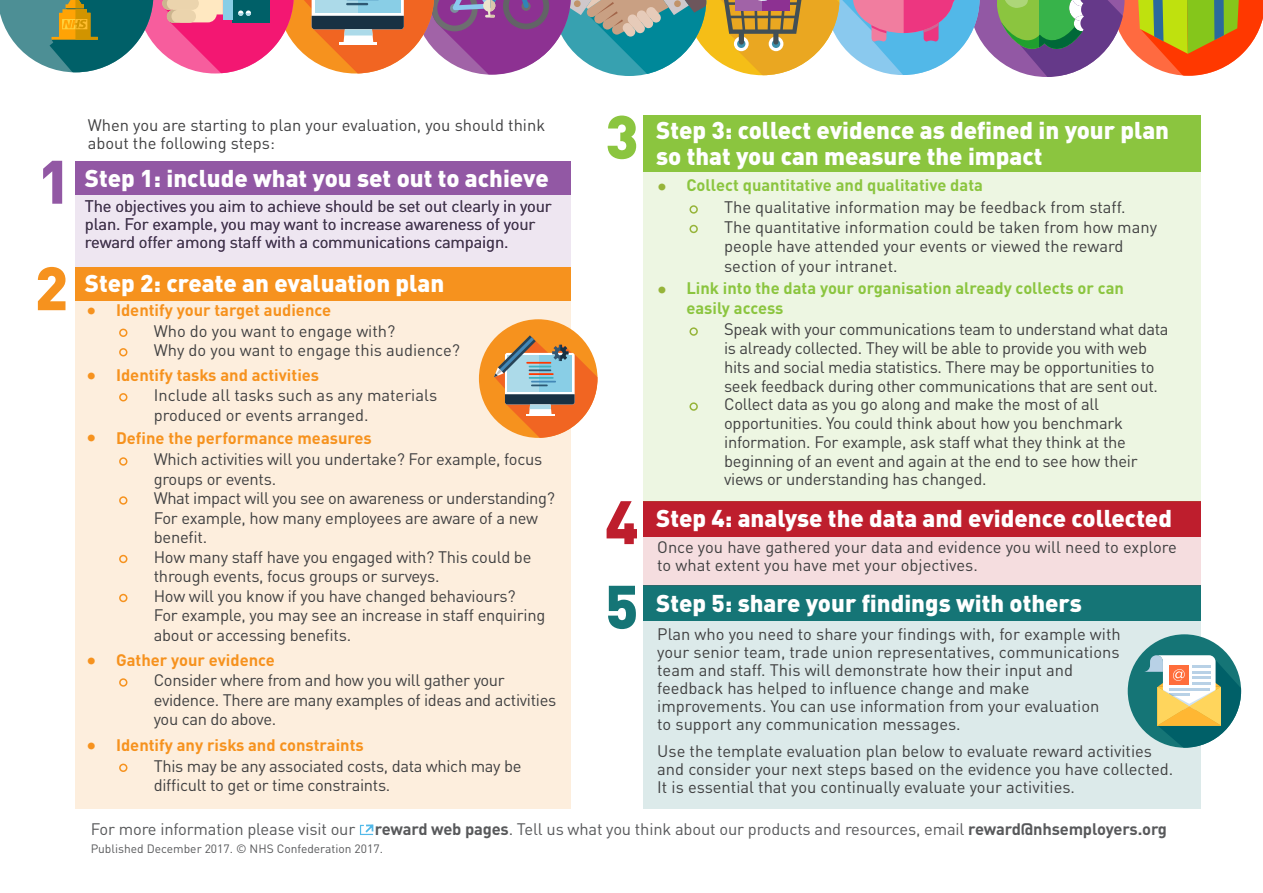
<style>
.page{position:relative;width:1263px;height:893px;background:#fff}
.page>*{position:absolute;margin:0;border:0;box-sizing:border-box;transform-origin:0 0}
.t1{font:900 60.3px "DINOT";color:#157576}
.t2{font:900 60.3px "DINOT";color:#be1e2d}
.t3{font:900 60.3px "DINOT";color:#9258a4}
.t4{font:900 60.3px "DINOT";color:#f6921e}
.t5{font:900 60.3px "DINOT";color:#8bc53f}
.t6{font:900 24px/25.5px "DINOT";color:#fff}
.t7{font:21px "DINOT";color:#96b439}
.t8{font:16.5px/19.5px "DINOT";letter-spacing:-.015em;color:#404041}
.t9{font:16.5px "DINOT";letter-spacing:-.01em;color:#58595b}
.t10{font:700 16.5px/19.5px "DINOT";color:#8bc53f}
.t11{font:700 16.5px "DINOT";color:#f6921e}
.t12{font:12px "DINOT";color:#58595b}
.s1{font-size:21px;color:#f6921e}
.s2{font-weight:700;color:#f6921e}
.s3{font-weight:400;font-size:21px}
.s4{font-size:21px;color:#96b439}
.s5{font-weight:700;color:#8bc53f}
.s6{font-weight:700}
</style>
<div class="page">
<div style="left:643px;top:619px;width:558px;height:189px;background:#dceaea"></div>
<div style="left:643px;top:586px;width:558px;height:35px;background:#157576"></div>
<div style="left:643px;top:534px;width:558px;height:51px;background:#f5dddf"></div>
<div style="left:643px;top:501px;width:558px;height:36px;background:#be1e2d"></div>
<div style="left:643px;top:171px;width:558px;height:330px;background:#edf6e2"></div>
<div style="left:643px;top:116px;width:558px;height:56px;background:#8bc53f"></div>
<div style="left:76px;top:194px;width:495px;height:79px;background:#eee6f1"></div>
<div style="left:76px;top:301px;width:495px;height:507px;background:#fdeedd"></div>
<div style="left:76px;top:267px;width:495px;height:34px;background:#f6921e"></div>
<div style="left:76px;top:161px;width:495px;height:33px;background:#9258a4"></div>
<div style="left:119px;top:457px;width:8px;height:9px;border:2px solid #f6921e;border-radius:50%"></div>
<div style="left:119px;top:496px;width:8px;height:9px;border:2px solid #f6921e;border-radius:50%"></div>
<div style="left:119px;top:555px;width:8px;height:8px;border:2px solid #f6921e;border-radius:50%"></div>
<div style="left:119px;top:594px;width:8px;height:8px;border:2px solid #f6921e;border-radius:50%"></div>
<div style="left:119px;top:329px;width:8px;height:8px;border:2px solid #f6921e;border-radius:50%"></div>
<div style="left:119px;top:348px;width:8px;height:8px;border:2px solid #f6921e;border-radius:50%"></div>
<div style="left:119px;top:393px;width:8px;height:8px;border:2px solid #f6921e;border-radius:50%"></div>
<div style="left:119px;top:678px;width:8px;height:9px;border:2px solid #f6921e;border-radius:50%"></div>
<div style="left:119px;top:764px;width:8px;height:8px;border:2px solid #f6921e;border-radius:50%"></div>
<div style="left:479px;top:319px;width:118px;height:119px;background:#f6921e;border-radius:50%"></div>
<svg style="left:494px;top:335px;width:103px;height:103px"></svg>
<div style="left:689px;top:205px;width:9px;height:9px;border:2px solid #96b439;border-radius:50%"></div>
<div style="left:689px;top:225px;width:9px;height:8px;border:2px solid #96b439;border-radius:50%"></div>
<div style="left:689px;top:327px;width:9px;height:9px;border:2px solid #96b439;border-radius:50%"></div>
<div style="left:689px;top:402px;width:9px;height:9px;border:2px solid #96b439;border-radius:50%"></div>
<div style="left:1128px;top:634px;width:113px;height:114px;background:#157576;border-radius:50%"></div>
<svg style="left:1143px;top:655px;width:98px;height:93px"></svg>
<svg style="left:360px;top:824px;width:13px;height:11px"></svg>
<svg style="left:0;top:0;width:1263px;height:77px"></svg>
<h1 class="t3" style="left:38px;top:141px;width:35px">1</h1>
<h1 class="t4" style="left:35px;top:247px;width:35px">2</h1>
<p class="t8" style="left:88px;top:116px;width:459px;line-height:18px">When you are starting to plan your evaluation, you should think about the following steps:</p>
<h2 class="t6" style="left:85px;top:164px;width:465px">Step 1: include what you set out to achieve</h2>
<p class="t8" style="left:85px;top:196px;width:468px;line-height:18px">The objectives you aim to achieve should be set out clearly in your plan. For example, you may want to increase awareness of your reward offer among staff with a communications campaign.</p>
<h2 class="t6" style="left:85px;top:269px;width:361px">Step 2: create an evaluation plan</h2>
<p class="t8" style="left:154px;top:300px;width:308px;text-indent:-68px"><span class="s1">•</span> <span class="s2">Identify your target audience<br></span>Who do you want to engage with?<br>Why do you want to engage this audience?</p>
<p class="t8" style="left:154px;top:364px;width:285px;text-indent:-68px"><span class="s1">•</span> <span class="s2">Identify tasks and activities<br></span>Include all tasks such as any materials produced or events arranged.</p>
<p class="t11" style="left:86px;top:427px;width:287px"><span class="s3">•</span> Define the performance measures</p>
<p class="t8" style="left:154px;top:449px;width:403px">Which activities will you undertake? For example, focus groups or events.<br>What impact will you see on awareness or understanding?<br>For example, how many employees are aware of a new benefit.<br>How many staff have you engaged with? This could be through events, focus groups or surveys.<br>How will you know if you have changed behaviours?<br>For example, you may see an increase in staff enquiring about or accessing benefits.</p>
<p class="t8" style="left:154px;top:649px;width:404px;text-indent:-68px"><span class="s1">•</span> <span class="s2">Gather your evidence<br></span>Consider where from and how you will gather your evidence. There are many examples of ideas and activities you can do above.</p>
<p class="t8" style="left:154px;top:735px;width:369px;text-indent:-68px"><span class="s1">•</span> <span class="s2">Identify any risks and constraints<br></span>This may be any associated costs, data which may be difficult to get or time constraints.</p>
<h1 class="t5" style="left:605px;top:96px;width:35px">3</h1>
<h1 class="t2" style="left:605px;top:481px;width:35px">4</h1>
<h1 class="t1" style="left:605px;top:566px;width:35px">5</h1>
<h2 class="t6" style="left:656px;top:117px;width:514px">Step 3: collect evidence as defined in your plan so that you can measure the impact</h2>
<p class="t8" style="left:724px;top:173px;width:403px;line-height:22px;text-indent:-68px"><span class="s4">•</span> <span class="s5">Collect quantitative and qualitative data<br></span>The qualitative information may be feedback from staff.</p>
<p class="t8" style="left:724px;top:216px;width:434px">The quantitative information could be taken from how many people have attended your events or viewed the reward section of your intranet.</p>
<p class="t10" style="left:686px;top:278px;width:439px">Link into the data your organisation already collects or can easily access</p>
<p class="t7" style="left:656px;top:275px;width:13px">•</p>
<p class="t8" style="left:724px;top:319px;width:446px;line-height:18.8px">Speak with your communications team to understand what data is already collected. They will be able to provide you with web hits and social media statistics. There may be opportunities to seek feedback during other communications that are sent out.<br>Collect data as you go along and make the most of all opportunities. You could think about how you benchmark information. For example, ask staff what they think at the beginning of an event and again at the end to see how their views or understanding has changed.</p>
<h2 class="t6" style="left:656px;top:505px;width:517px">Step 4: analyse the data and evidence collected</h2>
<p class="t8" style="left:657px;top:537px;width:521px;line-height:18px">Once you have gathered your data and evidence you will need to explore to what extent you have met your objectives.</p>
<h2 class="t6" style="left:656px;top:590px;width:427px">Step 5: share your findings with others</h2>
<p class="t8" style="left:657px;top:624px;width:465px;line-height:18px">Plan who you need to share your findings with, for example with your senior team, trade union representatives, communications team and staff. This will demonstrate how their input and feedback has helped to influence change and make improvements. You can use information from your evaluation<br>to support any communication messages.</p>
<p class="t8" style="left:657px;top:741px;width:517px;line-height:18px">Use the template evaluation plan below to evaluate reward activities and consider your next steps based on the evidence you have collected.<br>It is essential that you continually evaluate your activities.</p>
<p class="t9" style="left:91px;top:817px;width:1078px">For more information please visit our <span class="s6">reward web pages</span>. Tell us what you think about our products and resources, email <span class="s6">reward@nhsemployers.org</span></p>
<p class="t12" style="left:91px;top:840px;width:294px">Published December 2017. © NHS Confederation 2017.</p>
</div>
